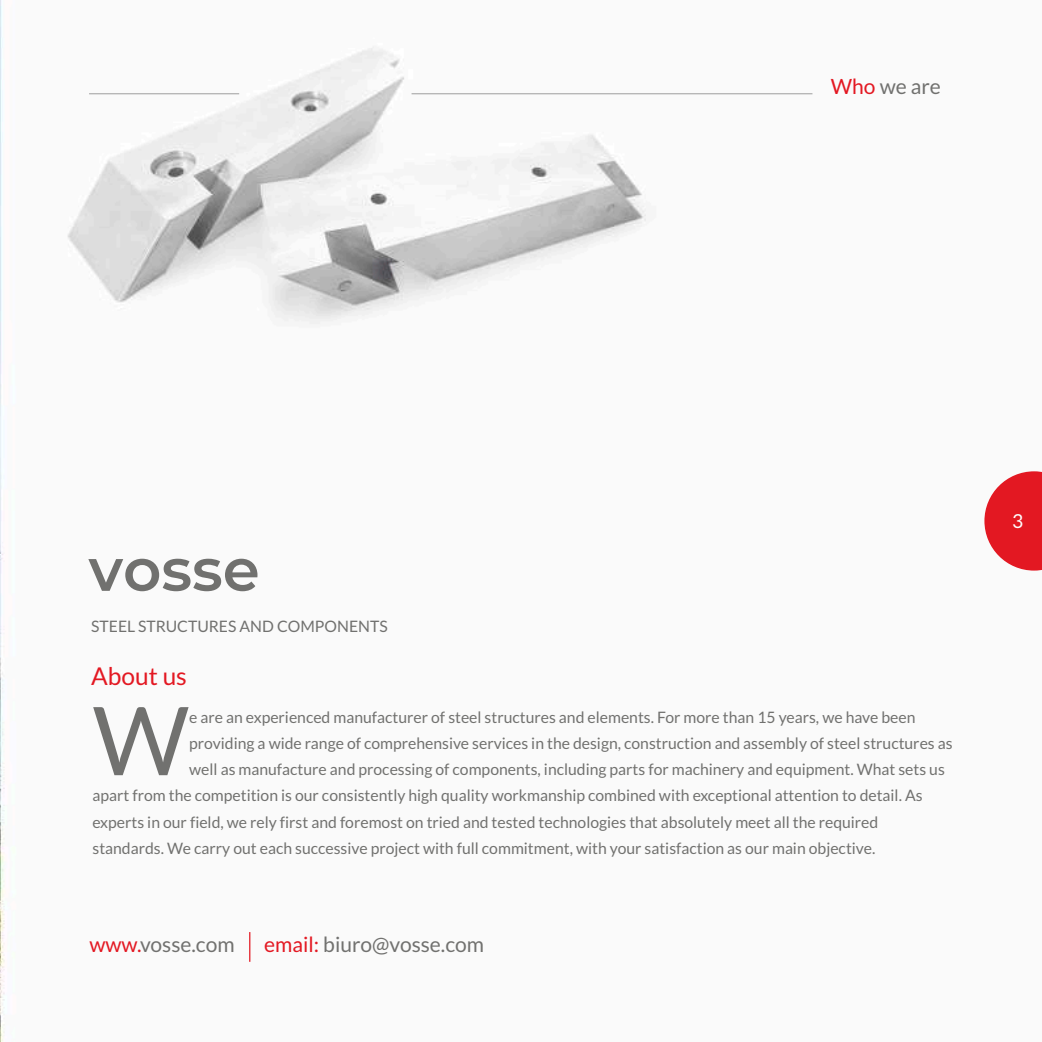
<style>
.page{position:relative;width:1042px;height:1042px;background:#fff}
.page>*{position:absolute;margin:0;border:0;box-sizing:border-box;transform-origin:0 0}
.t1{font:94.85px "Lato";color:#71716f}
.t2{font:24.5px "Lato";color:#e31822}
.t3{font:21px "Lato";color:#71716f}
.t4{font:19.25px "Lato";color:#fefefe}
.t5{font:15.75px "Lato";color:#71716f}
.s1{color:#e31822}
</style>
<div class="page">
<img style="left:0;top:0;width:1041px;height:1042px">
<svg style="left:88px;top:559px;width:169px;height:32px"></svg>
<hr style="left:411px;top:93px;width:401px;height:1px;background:#9d9d9d">
<hr style="left:89px;top:93px;width:150px;height:1px;background:#9d9d9d">
<hr style="left:249px;top:932px;width:1px;height:30px;background:#e31822">
<svg style="left:984px;top:471px;width:58px;height:99px"></svg>
<h3 class="t3" style="left:831px;top:77px;width:112px"><span class="s1">Who</span> we are</h3>
<p class="t5" style="left:91px;top:619px;width:298px">STEEL STRUCTURES AND COMPONENTS</p>
<h2 class="t2" style="left:91px;top:665px;width:97px">About us</h2>
<h1 class="t1" style="left:93px;top:699px;width:98px">W</h1>
<p class="t5" style="left:189px;top:710px;width:728px">e are an experienced manufacturer of steel structures and elements. For more than 15 years, we have been</p>
<p class="t5" style="left:189px;top:736px;width:765px">providing a wide range of comprehensive services in the design, construction and assembly of steel structures as</p>
<p class="t5" style="left:189px;top:762px;width:757px">well as manufacture and processing of components, including parts for machinery and equipment. What sets us</p>
<p class="t5" style="left:93px;top:789px;width:831px">apart from the competition is our consistently high quality workmanship combined with exceptional attention to detail. As</p>
<p class="t5" style="left:93px;top:815px;width:787px">experts in our field, we rely first and foremost on tried and tested technologies that absolutely meet all the required</p>
<p class="t5" style="left:93px;top:841px;width:784px">standards. We carry out each successive project with full commitment, with your satisfaction as our main objective.</p>
<h3 class="t3" style="left:89px;top:935px;width:147px"><span class="s1">www.</span>vosse.com</h3>
<h3 class="t3" style="left:264px;top:935px;width:221px"><span class="s1">email:</span> biuro@vosse.com</h3>
<p class="t4" style="left:1012px;top:512px;width:13px">3</p>
</div>
